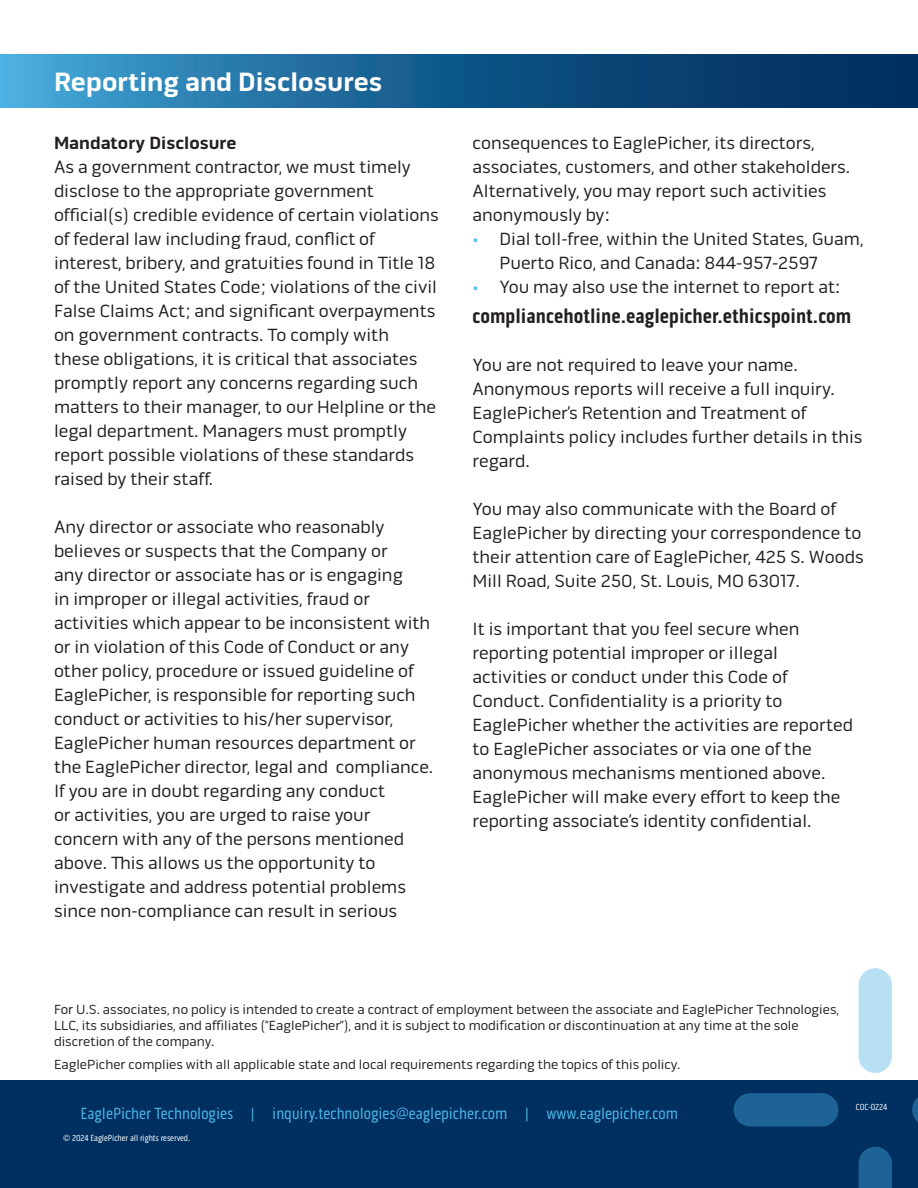
<style>
.page{position:relative;width:918px;height:1188px;background:#fff}
.page>*{position:absolute;margin:0;border:0;box-sizing:border-box;transform-origin:0 0}
.t1{font:700 27px "Pill Gothic 600 mg";color:#fff}
.t2{font:700 21px "Pill Gothic 300 mg";color:#231f20}
.t3{font:18px/24px "Pill Gothic 600 mg";color:#231f20}
.t4{font:700 18px "Pill Gothic 600 mg";color:#231f20}
.t5{font:16.5px "Pill Gothic 300 mg";color:#4eb9e9}
.t6{font:13.5px/16.2px "Pill Gothic 600 mg";color:#231f20}
.t7{font:9px "Pill Gothic 300 mg";letter-spacing:-.01em;color:#fff}
.s1{color:#4eb9e9}
</style>
<div class="page">
<svg style="left:0;top:54px;width:918px;height:54px;background:#195f90"></svg>
<div style="left:0;top:1080px;width:918px;height:108px;background:#003062"></div>
<div style="left:734px;top:1093px;width:104px;height:34px;background:#1e6396;border-radius:17px"></div>
<svg style="left:912px;top:1093px;width:6px;height:34px"></svg>
<div style="left:859px;top:968px;width:33px;height:105px;background:#b8e0f5;border-radius:17px"></div>
<svg style="left:859px;top:1147px;width:33px;height:41px"></svg>
<p class="t1" style="left:54px;top:66px;width:330px">Reporting and Disclosures</p>
<p class="t4" style="left:54px;top:132px;width:184px">Mandatory Disclosure</p>
<p class="t3" style="left:54px;top:155px;width:386px">As a government contractor, we must timely disclose to the appropriate government official(s) credible evidence of certain violations of federal law including fraud, conflict of interest, bribery, and gratuities found in Title 18 of the United States Code; violations of the civil False Claims Act; and significant overpayments on government contracts. To comply with these obligations, it is critical that associates promptly report any concerns regarding such matters to their manager, to our Helpline or the legal department. Managers must promptly report possible violations of these standards raised by their staff.</p>
<p class="t3" style="left:54px;top:515px;width:381px">Any director or associate who reasonably believes or suspects that the Company or<br>any director or associate has or is engaging<br>in improper or illegal activities, fraud or activities which appear to be inconsistent with or in violation of this Code of Conduct or any other policy, procedure or issued guideline of EaglePicher, is responsible for reporting such conduct or activities to his/her supervisor, EaglePicher human resources department or the EaglePicher director, legal and compliance.<br>If you are in doubt regarding any conduct<br>or activities, you are urged to raise your concern with any of the persons mentioned above. This allows us the opportunity to investigate and address potential problems since non-compliance can result in serious</p>
<p class="t3" style="left:472px;top:131px;width:379px">consequences to EaglePicher, its directors, associates, customers, and other stakeholders.<br>Alternatively, you may report such activities anonymously by:</p>
<p class="t3" style="left:500px;top:227px;width:366px;text-indent:-27px"><span class="s1">•</span> Dial toll-free, within the United States, Guam,<br>Puerto Rico, and Canada: 844-957-2597</p>
<p class="t3" style="left:472px;top:275px;width:369px"><span class="s1">•</span> You may also use the internet to report at:</p>
<p class="t2" style="left:472px;top:304px;width:380px">compliancehotline.eaglepicher.ethicspoint.com</p>
<p class="t3" style="left:472px;top:353px;width:392px">You are not required to leave your name.<br>Anonymous reports will receive a full inquiry.<br>EaglePicher’s Retention and Treatment of Complaints policy includes further details in this regard.</p>
<p class="t3" style="left:472px;top:497px;width:393px">You may also communicate with the Board of EaglePicher by directing your correspondence to their attention care of EaglePicher, 425 S. Woods Mill Road, Suite 250, St. Louis, MO 63017.</p>
<p class="t3" style="left:472px;top:617px;width:382px">It is important that you feel secure when reporting potential improper or illegal activities or conduct under this Code of Conduct. Confidentiality is a priority to EaglePicher whether the activities are reported to EaglePicher associates or via one of the anonymous mechanisms mentioned above.<br>EaglePicher will make every effort to keep the reporting associate’s identity confidential.</p>
<p class="t6" style="left:54px;top:1001px;width:787px">For U.S. associates, no policy is intended to create a contract of employment between the associate and EaglePicher Technologies,<br>LLC, its subsidiaries, and affiliates (“EaglePicher”), and it is subject to modification or discontinuation at any time at the sole discretion of the company.</p>
<p class="t6" style="left:54px;top:1057px;width:628px">EaglePicher complies with all applicable state and local requirements regarding the topics of this policy.</p>
<p class="t5" style="left:80px;top:1104px;width:599px">EaglePicher Technologies | inquiry.technologies@eaglepicher.com | www.eaglepicher.com</p>
<p class="t7" style="left:63px;top:1133px;width:128px">© 2024 EaglePicher all rights reserved.</p>
<p class="t7" style="left:856px;top:1102px;width:33px">COC-0224</p>
</div>
